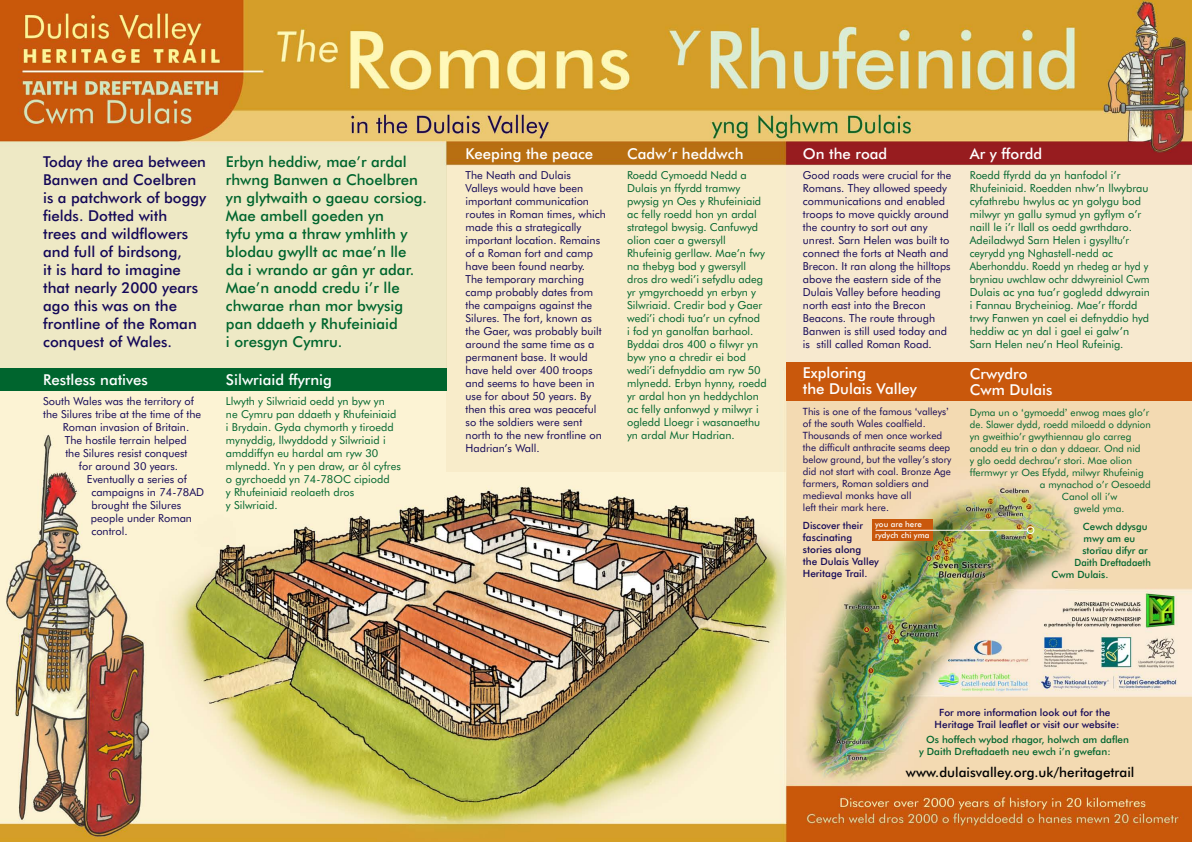
<style>
.page{position:relative;width:1192px;height:842px;background:#fff}
.page>*{position:absolute;margin:0;border:0;box-sizing:border-box;transform-origin:0 0}
.t1{font:500 15px/18px "Futura BT";color:#00652e}
.t2{font:500 15px/18px "Futura BT";color:#140858}
.t3{font:500 15px/16px "Futura BT";color:#fff}
.t4{font:500 13.5px "Futura BT";color:#000}
.t5{font:11px/13px "Futura BT";color:#00652e}
.t6{font:11px/13px "Futura BT";color:#140858}
.t7{font:10px/12px "Futura BT";color:#140858}
.t8{font:10px "Futura BT";color:#00652e}
.t9{font:500 10px/12px "Futura BT";color:#00652e}
.t10{font:500 10px/12px "Futura BT";color:#140858;text-align:center}
.t11{font:500 10px/12px "Futura BT";color:#140858;scale:.96 1}
.t12{font:500 10px "Futura BT";color:#00652e;scale:.93 1}
.t13{font:500 8px/11px "Futura BT";color:#fff}
.s1{font-family:"Helvetica Neue"}
</style>
<div class="page">
<img style="left:0;top:0;width:1192px;height:842px">
<div style="left:446px;top:165px;width:340px;height:306px;background:#f8ecca"></div>
<div style="left:0;top:142px;width:446px;height:234px;background:#eee9c5"></div>
<svg style="left:786px;top:151px;width:406px;height:212px;fill:#f7e9cf"></svg>
<div style="left:0;top:368px;width:446px;height:22px;background:#00652e"></div>
<div style="left:786px;top:363px;width:406px;height:38px;background:#c9580c"></div>
<div style="left:872px;top:519px;width:61px;height:22px;background:#c9580c"></div>
<div style="left:1027px;top:526px;width:7px;height:8px;border:1px solid #fff;border-radius:50%"></div>
<hr style="left:876px;top:530px;width:151px;height:1px;background:#fff">
<h1 class="t2" style="left:43px;top:153px;width:164px">Today the area between<br>Banwen and Coelbren is a patchwork of boggy fields. Dotted with<br>trees and wildflowers and full of birdsong,<br>it is hard to imagine that nearly 2000 years ago this was on the frontline of the Roman conquest of Wales.</h1>
<h1 class="t3" style="left:43px;top:371px;width:106px">Restless natives</h1>
<p class="t6" style="left:43px;top:394px;width:152px">South Wales was the territory of</p>
<p class="t6" style="left:43px;top:407px;width:159px">the Silures tribe at the time of the</p>
<p class="t6" style="left:63px;top:420px;width:128px">Roman invasion of Britain.</p>
<p class="t6" style="left:65px;top:433px;width:123px">The hostile terrain helped</p>
<p class="t6" style="left:65px;top:446px;width:123px">the Silures resist conquest</p>
<p class="t6" style="left:79px;top:459px;width:101px">for around 30 years.</p>
<p class="t6" style="left:87px;top:472px;width:101px">Eventually a series of</p>
<p class="t6" style="left:91px;top:485px;width:114px">campaigns in 74-78AD</p>
<p class="t6" style="left:91px;top:498px;width:91px">brought the Silures</p>
<p class="t6" style="left:91px;top:511px;width:103px">people under Roman</p>
<p class="t6" style="left:91px;top:524px;width:38px">control.</p>
<p class="t1" style="left:226px;top:153px;width:202px">Erbyn heddiw, mae’r ardal rhwng Banwen a Choelbren yn glytwaith o gaeau corsiog.<br>Mae ambell goeden yn<br>tyfu yma a thraw ymhlith y blodau gwyllt ac mae’n lle da i wrando ar gân yr adar.<br>Mae’n anodd credu i’r lle chwarae rhan mor bwysig pan ddaeth y Rhufeiniaid<br>i oresgyn Cymru.</p>
<h1 class="t3" style="left:226px;top:371px;width:107px">Silwriaid ffyrnig</h1>
<p class="t5" style="left:226px;top:394px;width:176px">Llwyth y Silwriaid oedd yn byw yn<br>ne Cymru pan ddaeth y Rhufeiniaid i Brydain. Gyda chymorth y tiroedd mynyddig, llwyddodd y Silwriaid i amddiffyn eu hardal am ryw 30 mlynedd. Yn y pen draw, ar ôl cyfres o gyrchoedd yn 74-78OC cipiodd<br>y Rhufeiniaid reolaeth dros<br>y Silwriaid.</p>
<h1 class="t3" style="left:466px;top:145px;width:129px">Keeping the peace</h1>
<p class="t6" style="left:466px;top:168px;width:142px">The Neath and Dulais<br>Valleys would have been important communication routes in Roman times, which made this a strategically important location. Remains of a Roman fort and camp have been found nearby.<br>The temporary marching camp probably dates from the campaigns against the<br>Silures. The fort, known as the Gaer, was probably built around the same time as a permanent base. It would have held over 400 troops and seems to have been in use for about 50 years. By then this area was peaceful so the soldiers were sent north to the new frontline on<br>Hadrian’s Wall.</p>
<h1 class="t3" style="left:627px;top:145px;width:118px">Cadw’r heddwch</h1>
<p class="t5" style="left:627px;top:168px;width:141px">Roedd Cymoedd Nedd a<br>Dulais yn ffyrdd tramwy pwysig yn Oes y Rhufeiniaid ac felly roedd hon yn ardal strategol bwysig. Canfuwyd olion caer a gwersyll<br>Rhufeinig gerllaw. Mae’n fwy na thebyg bod y gwersyll dros dro wedi’i sefydlu adeg yr ymgyrchoedd yn erbyn y<br>Silwriaid. Credir bod y Gaer wedi’i chodi tua’r un cyfnod<br>i fod yn ganolfan barhaol.<br>Byddai dros 400 o filwyr yn byw yno a chredir ei bod wedi’i defnyddio am ryw 50 mlynedd. Erbyn hynny, roedd yr ardal hon yn heddychlon ac felly anfonwyd y milwyr i ogledd Lloegr i wasanaethu yn ardal Mur Hadrian.</p>
<h1 class="t3" style="left:803px;top:145px;width:86px">On the road</h1>
<p class="t6" style="left:803px;top:168px;width:150px">Good roads were crucial for the<br>Romans. They allowed speedy communications and enabled troops to move quickly around the country to sort out any unrest. Sarn Helen was built to connect the forts at Neath and<br>Brecon. It ran along the hilltops above the eastern side of the<br>Dulais Valley before heading north east into the Brecon<br>Beacons. The route through<br>Banwen is still used today and is still called Roman Road.</p>
<h1 class="t3" style="left:803px;top:365px;width:116px">Exploring<br>the Dulais Valley</h1>
<p class="t7" style="left:803px;top:406px;width:150px">This is one of the famous <span class="s1">‘</span>valleys<span class="s1">’ </span>of the south Wales coalfield.<br>Thousands of men once worked the difficult anthracite seams deep below ground, but the valley’s story did not start with coal. Bronze Age farmers, Roman soldiers and medieval monks have all<br>left their mark here.</p>
<p class="t11" style="left:803px;top:520px;width:81px">Discover their fascinating stories along<br>the Dulais Valley<br>Heritage Trail.</p>
<p class="t13" style="left:875px;top:518px;width:56px">you are here rydych chi yma</p>
<h1 class="t3" style="left:970px;top:145px;width:74px">Ar y ffordd</h1>
<p class="t5" style="left:970px;top:168px;width:182px">Roedd ffyrdd da yn hanfodol i’r Rhufeiniaid. Roedden nhw’n llwybrau cyfathrebu hwylus ac yn golygu bod milwyr yn gallu symud yn gyflym o’r naill le i’r llall os oedd gwrthdaro.<br>Adeiladwyd Sarn Helen i gysylltu’r ceyrydd yng Nghastell-nedd ac Aberhonddu. Roedd yn rhedeg ar hyd y bryniau uwchlaw ochr ddwyreiniol Cwm Dulais ac yna tua’r gogledd ddwyrain i Fannau Brycheiniog. Mae’r ffordd trwy Fanwen yn cael ei defnyddio hyd heddiw ac yn dal i gael ei galw’n Sarn Helen neu’n Heol Rufeinig.</p>
<h1 class="t3" style="left:970px;top:365px;width:84px">Crwydro<br>Cwm Dulais</h1>
<p class="t8" style="left:970px;top:406px;width:181px">Dyma un o <span class="s1">‘</span>gymoedd<span class="s1">’</span> enwog maes glo’r</p>
<p class="t8" style="left:970px;top:418px;width:183px">de. Slawer dydd, roedd miloedd o ddynion</p>
<p class="t8" style="left:970px;top:430px;width:163px">yn gweithio’r gwythiennau glo carreg</p>
<p class="t8" style="left:970px;top:442px;width:172px">anodd eu trin o dan y ddaear. Ond nid</p>
<p class="t8" style="left:970px;top:454px;width:164px">y glo oedd dechrau’r stori. Mae olion</p>
<p class="t8" style="left:970px;top:466px;width:175px">ffermwyr yr Oes Efydd, milwyr Rhufeinig</p>
<p class="t8" style="left:1040px;top:478px;width:112px">a mynachod o’r Oesoedd</p>
<p class="t8" style="left:1062px;top:490px;width:57px">Canol oll i’w</p>
<p class="t8" style="left:1074px;top:502px;width:52px">gweld yma.</p>
<p class="t9" style="left:1083px;top:520px;width:66px">Cewch ddysgu</p>
<p class="t9" style="left:1083px;top:532px;width:53px">mwy am eu</p>
<p class="t9" style="left:1082px;top:544px;width:67px">storïau difyr ar</p>
<p class="t12" style="left:1074px;top:556px;width:84px">Daith Dreftadaeth</p>
<p class="t9" style="left:1051px;top:568px;width:58px">Cwm Dulais.</p>
<p class="t10" style="left:935px;top:707px;width:186px">For more information look out for the<br>Heritage Trail leaflet or visit our website:</p>
<p class="t9" style="left:919px;top:734px;width:211px;text-indent:7px">Os hoffech wybod rhagor, holwch am daflen y Daith Dreftadaeth neu ewch i’n gwefan:</p>
<p class="t4" style="left:906px;top:764px;width:230px">www.dulaisvalley.org.uk/heritagetrail</p>
</div>
